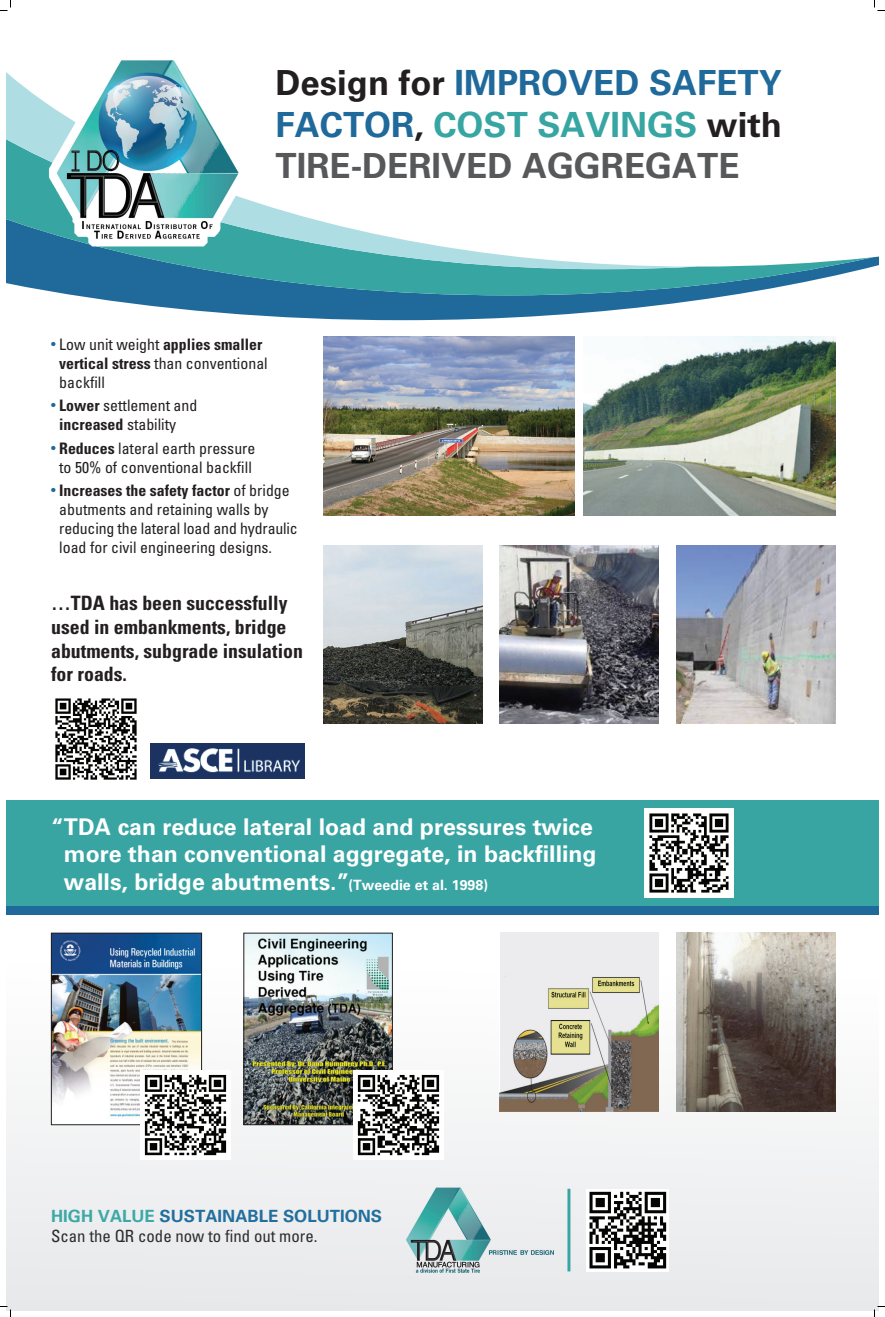
<style>
.page{position:relative;width:885px;height:1317px;background:#fff}
.page>*{position:absolute;margin:0;border:0;box-sizing:border-box;transform-origin:0 0}
.t1{font:700 34.65px/41.6px "Univers";color:#57585a;text-align:justify}
.t2{font:700 23.05px/27.6px "Univers";color:#fff}
.t3{font:700 condensed 19.8px/23.8px "Univers";color:#231f20}
.t4{font:condensed 16.85px/20.2px "Univers";color:#2e2b2c}
.t5{font:condensed 15.85px/19px "Univers";color:#231f20}
.s1{color:#231f20}
.s2{color:#206a9b}
.s3{color:#37a6a3}
.s4{font-size:13.85px;color:#1e6a9a}
.s5{font-weight:700}
.s6{font-size:14.2px}
.s7{font-weight:700;font-stretch:normal;color:#3da9a6}
.s8{font-weight:700;font-stretch:normal;color:#226f9e}
</style>
<div class="page">
<div style="left:7px;top:911px;width:872px;height:400px;background:linear-gradient(to bottom,#fffefe,#e7e8ea)"></div>
<div style="left:7px;top:808px;width:872px;height:107px;background:#206a9b"></div>
<svg style="left:73px;top:256px;width:806px;height:64px;fill:#206a9b"></svg>
<svg style="left:6px;top:256px;width:867px;height:39px;background:#4b9bad"></svg>
<svg style="left:6px;top:72px;width:691px;height:197px"></svg>
<div style="left:7px;top:801px;width:872px;height:105px;background:#38a5a3"></div>
<img style="left:34px;top:60px;width:224px;height:204px">
<img style="left:323px;top:337px;width:252px;height:178px">
<img style="left:584px;top:337px;width:251px;height:178px">
<img style="left:323px;top:545px;width:159px;height:178px">
<img style="left:500px;top:545px;width:159px;height:178px">
<img style="left:676px;top:545px;width:159px;height:178px">
<img style="left:676px;top:933px;width:159px;height:178px">
<img style="left:150px;top:744px;width:154px;height:35px">
<img style="left:53px;top:935px;width:147px;height:188px">
<div style="left:51px;top:933px;width:151px;height:192px;border:1px solid #231f20"></div>
<img style="left:246px;top:935px;width:145px;height:188px">
<div style="left:244px;top:933px;width:149px;height:192px;border:1px solid #231f20"></div>
<svg style="left:500px;top:933px;width:159px;height:178px;background:#c0bdb0"></svg>
<img style="left:141px;top:1070px;width:89px;height:89px">
<img style="left:354px;top:1070px;width:89px;height:89px">
<img style="left:405px;top:1186px;width:149px;height:88px">
<svg style="left:586px;top:1189px;width:83px;height:83px"></svg>
<svg style="left:590px;top:1192px;width:76px;height:76px"></svg>
<hr style="left:567px;top:1189px;width:3px;height:82px;background:#37a6a3">
<img style="left:644px;top:809px;width:89px;height:89px">
<img style="left:55px;top:698px;width:82px;height:82px">
<svg style="left:0;top:0;width:11px;height:11px"></svg>
<svg style="left:0;top:1306px;width:11px;height:11px"></svg>
<svg style="left:874px;top:0;width:11px;height:11px"></svg>
<svg style="left:874px;top:1306px;width:11px;height:11px"></svg>
<h1 class="t1" style="left:276px;top:63px;width:508px"><span class="s1">Design for</span> <span class="s2">IMPROVED SAFETY FACTOR</span><span class="s1">,</span> <span class="s3">COST SAVINGS</span> <span class="s1">with </span>TIRE-DERIVED AGGREGATE</h1>
<p class="t5" style="left:59px;top:334px;width:210px;text-indent:-8px"><span class="s4">•</span> Low unit weight <span class="s5">applies smaller vertical stress</span> than conventional backfill</p>
<p class="t5" style="left:59px;top:396px;width:140px;text-indent:-8px"><span class="s4">•</span> <span class="s5">Lower</span> settlement and <span class="s5">increased</span> stability</p>
<p class="t5" style="left:51px;top:438px;width:206px;text-align:center"><span class="s4">•</span> <span class="s5">Reduces</span> lateral earth pressure to 50% of conventional backfill</p>
<p class="t5" style="left:59px;top:481px;width:240px;text-indent:-8px"><span class="s4">•</span> <span class="s5">Increases the safety factor</span> of bridge abutments and retaining walls by reducing the lateral load and hydraulic load for civil engineering designs.</p>
<p class="t3" style="left:51px;top:591px;width:253px">…TDA has been successfully used in embankments, bridge abutments, subgrade insulation for roads.</p>
<h2 class="t2" style="left:64px;top:813px;width:534px;text-indent:-13px">“TDA can reduce lateral load and pressures twice more than conventional aggregate, in backfilling walls, bridge abutments.”<span class="s6">(Tweedie et al. 1998)</span></h2>
<p class="t4" style="left:51px;top:1205px;width:333px"><span class="s7">HIGH VALUE</span> <span class="s8">SUSTAINABLE SOLUTIONS<br></span>Scan the QR code now to find out more.</p>
</div>
